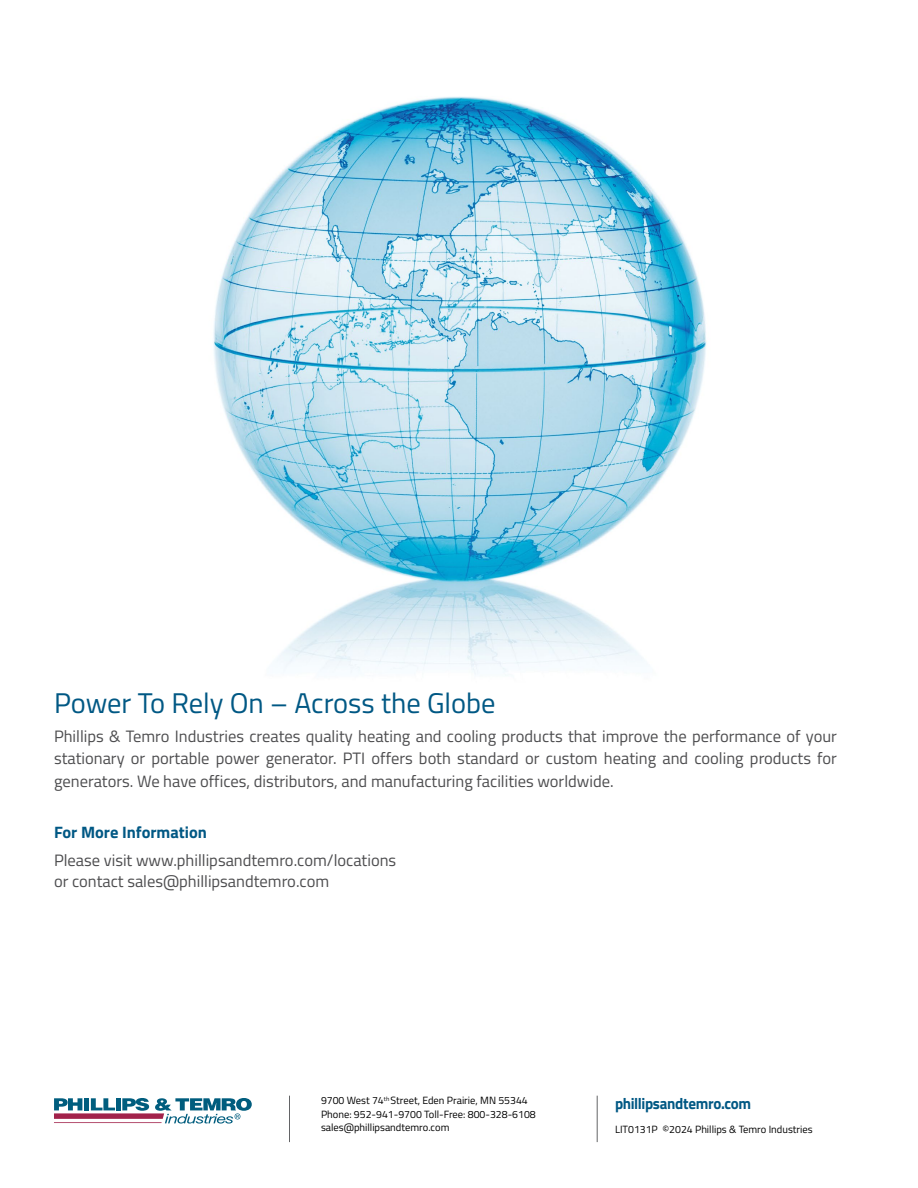
<style>
.page{position:relative;width:918px;height:1188px;background:#fff}
.page>*{position:absolute;margin:0;border:0;box-sizing:border-box;transform-origin:0 0}
.t1{font:28.5px "Titillium Web";color:#005884}
.t2{font:16.5px/22.5px "Titillium Web";color:#4d4d4f;text-align:justify}
.t3{font:700 16.5px "Titillium Web";color:#005884}
.t4{font:700 15.75px "Titillium Web";letter-spacing:-.02em;color:#005884;scale:.96 1}
.t5{font:10.5px/13.5px "Titillium Web";color:#000}
</style>
<div class="page">
<img style="left:213px;top:96px;width:494px;height:580px">
<svg style="left:54px;top:1098px;width:198px;height:26px"></svg>
<hr style="left:54px;top:1122px;width:108px;height:1px;background:#a2224b">
<hr style="left:289px;top:1096px;width:1px;height:46px;background:#636466">
<hr style="left:597px;top:1096px;width:1px;height:46px;background:#636466">
<h1 class="t1" style="left:54px;top:682px;width:443px">Power To Rely On – Across the Globe</h1>
<p class="t2" style="left:54px;top:724px;width:785px">Phillips &amp; Temro Industries creates quality heating and cooling products that improve the performance of your stationary or portable power generator. PTI offers both standard or custom heating and cooling products for generators. We have offices, distributors, and manufacturing facilities worldwide.</p>
<p class="t3" style="left:54px;top:820px;width:155px">For More Information</p>
<p class="t2" style="left:54px;top:849px;width:344px;line-height:21px">Please visit www.phillipsandtemro.com/locations or contact sales@phillipsandtemro.com</p>
<p class="t5" style="left:321px;top:1093px;width:216px">9700 West 74<sup>th</sup> Street, Eden Prairie, MN 55344<br>Phone: 952-941-9700 Toll-Free: 800-328-6108 sales@phillipsandtemro.com</p>
<p class="t4" style="left:615px;top:1091px;width:143px">phillipsandtemro.com</p>
<p class="t5" style="left:615px;top:1122px;width:199px">LIT0131P ©2024 Phillips &amp; Temro Industries</p>
</div>
